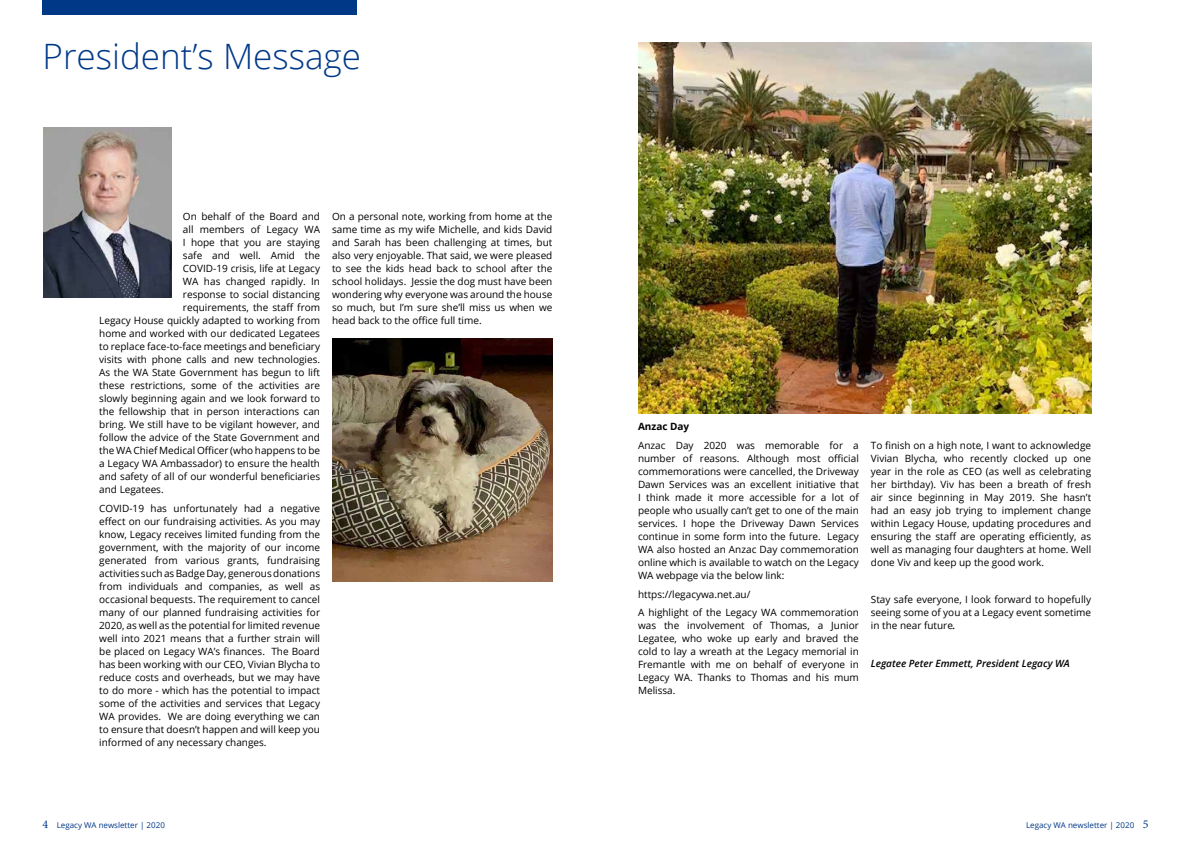
<style>
.page{position:relative;width:1191px;height:842px;background:#fff}
.page>*{position:absolute;margin:0;border:0;box-sizing:border-box;transform-origin:0 0}
.t1{font:300 35px "Open Sans";color:#003888}
.t2{font:10px/13px "Open Sans";color:#000;text-align:justify}
.t3{font:italic 600 10px "Open Sans";color:#000}
.t4{font:700 10px "Open Sans";color:#000}
.t5{font:8px "Open Sans";color:#003888}
.s1{font-weight:600;font-style:italic}
.s2{font-family:"Minion Pro";font-size:12px}
</style>
<div class="page">
<div style="left:43px;top:0;width:314px;height:14px;background:#003888"></div>
<img style="left:43px;top:128px;width:129px;height:170px">
<img style="left:332px;top:339px;width:221px;height:242px">
<img style="left:638px;top:43px;width:453px;height:371px">
<h1 class="t1" style="left:43px;top:33px;width:320px">President’s Message</h1>
<p class="t2" style="left:183px;top:210px;width:139px">On behalf of the Board and</p>
<p class="t2" style="left:183px;top:223px;width:139px">all members of Legacy WA</p>
<p class="t2" style="left:183px;top:236px;width:139px">I hope that you are staying</p>
<p class="t2" style="left:183px;top:249px;width:139px">safe and well. Amid the</p>
<p class="t2" style="left:183px;top:262px;width:139px">COVID-19 crisis, life at Legacy</p>
<p class="t2" style="left:183px;top:275px;width:139px">WA has changed rapidly. In</p>
<p class="t2" style="left:183px;top:288px;width:139px">response to social distancing</p>
<p class="t2" style="left:183px;top:301px;width:139px">requirements, the staff from</p>
<p class="t2" style="left:99px;top:314px;width:222px">Legacy House quickly adapted to working from</p>
<p class="t2" style="left:99px;top:327px;width:222px">home and worked with our dedicated Legatees</p>
<p class="t2" style="left:99px;top:340px;width:222px">to replace face-to-face meetings and beneficiary</p>
<p class="t2" style="left:99px;top:353px;width:222px">visits with phone calls and new technologies.</p>
<p class="t2" style="left:99px;top:366px;width:222px">As the WA State Government has begun to lift</p>
<p class="t2" style="left:99px;top:379px;width:222px">these restrictions, some of the activities are</p>
<p class="t2" style="left:99px;top:392px;width:222px">slowly beginning again and we look forward to</p>
<p class="t2" style="left:99px;top:405px;width:222px">the fellowship that in person interactions can</p>
<p class="t2" style="left:99px;top:418px;width:222px">bring. We still have to be vigilant however, and</p>
<p class="t2" style="left:99px;top:431px;width:222px">follow the advice of the State Government and</p>
<p class="t2" style="left:99px;top:444px;width:222px">the WA Chief Medical Officer (who happens to be</p>
<p class="t2" style="left:99px;top:457px;width:222px">a Legacy WA Ambassador) to ensure the health</p>
<p class="t2" style="left:99px;top:470px;width:222px">and safety of all of our wonderful beneficiaries</p>
<p class="t2" style="left:99px;top:483px;width:66px">and Legatees.</p>
<p class="t2" style="left:99px;top:502px;width:222px">COVID-19 has unfortunately had a negative effect on our fundraising activities. As you may know, Legacy receives limited funding from the government, with the majority of our income generated from various grants, fundraising activities such as Badge Day, generous donations from individuals and companies, as well as occasional bequests. The requirement to cancel many of our planned fundraising activities for 2020, as well as the potential for limited revenue well into 2021 means that a further strain will be placed on Legacy WA’s finances. The Board has been working with our CEO, Vivian Blycha to reduce costs and overheads, but we may have to do more - which has the potential to impact some of the activities and services that Legacy WA provides. We are doing everything we can to ensure that doesn’t happen and will keep you informed of any necessary changes.</p>
<p class="t2" style="left:332px;top:210px;width:222px">On a personal note, working from home at the same time as my wife Michelle, and kids David and Sarah has been challenging at times, but also very enjoyable. That said, we were pleased to see the kids head back to school after the school holidays. Jessie the dog must have been wondering why everyone was around the house so much, but I’m sure she’ll miss us when we head back to the office full time.</p>
<p class="t4" style="left:638px;top:420px;width:53px">Anzac Day</p>
<p class="t2" style="left:638px;top:439px;width:222px">Anzac Day 2020 was memorable for a number of reasons. Although most official commemorations were cancelled, the Driveway Dawn Services was an excellent initiative that I think made it more accessible for a lot of people who usually can’t get to one of the main services. I hope the Driveway Dawn Services continue in some form into the future. Legacy WA also hosted an Anzac Day commemoration online which is available to watch on the Legacy WA webpage via the below link:</p>
<p class="t2" style="left:638px;top:584px;width:222px;line-height:18.7px">https://legacywa.net.au/<br>A highlight of the Legacy WA commemoration</p>
<p class="t2" style="left:638px;top:619px;width:222px">was the involvement of Thomas, a Junior Legatee, who woke up early and braved the cold to lay a wreath at the Legacy memorial in Fremantle with me on behalf of everyone in Legacy WA. Thanks to Thomas and his mum Melissa.</p>
<p class="t2" style="left:871px;top:439px;width:222px">To finish on a high note, I want to acknowledge Vivian Blycha, who recently clocked up one year in the role as CEO (as well as celebrating her birthday). Viv has been a breath of fresh air since beginning in May 2019. She hasn’t had an easy job trying to implement change within Legacy House, updating procedures and ensuring the staff are operating efficiently, as well as managing four daughters at home. Well done Viv and keep up the good work.</p>
<p class="t2" style="left:871px;top:593px;width:222px">Stay safe everyone, I look forward to hopefully seeing some of you at a Legacy event sometime in the near future<span class="s1">.</span></p>
<p class="t3" style="left:871px;top:656px;width:200px">Legatee Peter Emmett, President Legacy WA</p>
<p class="t5" style="left:43px;top:820px;width:124px"><span class="s2">4</span> Legacy WA newsletter | 2020</p>
<p class="t5" style="left:1026px;top:820px;width:124px">Legacy WA newsletter | 2020 <span class="s2">5</span></p>
</div>
